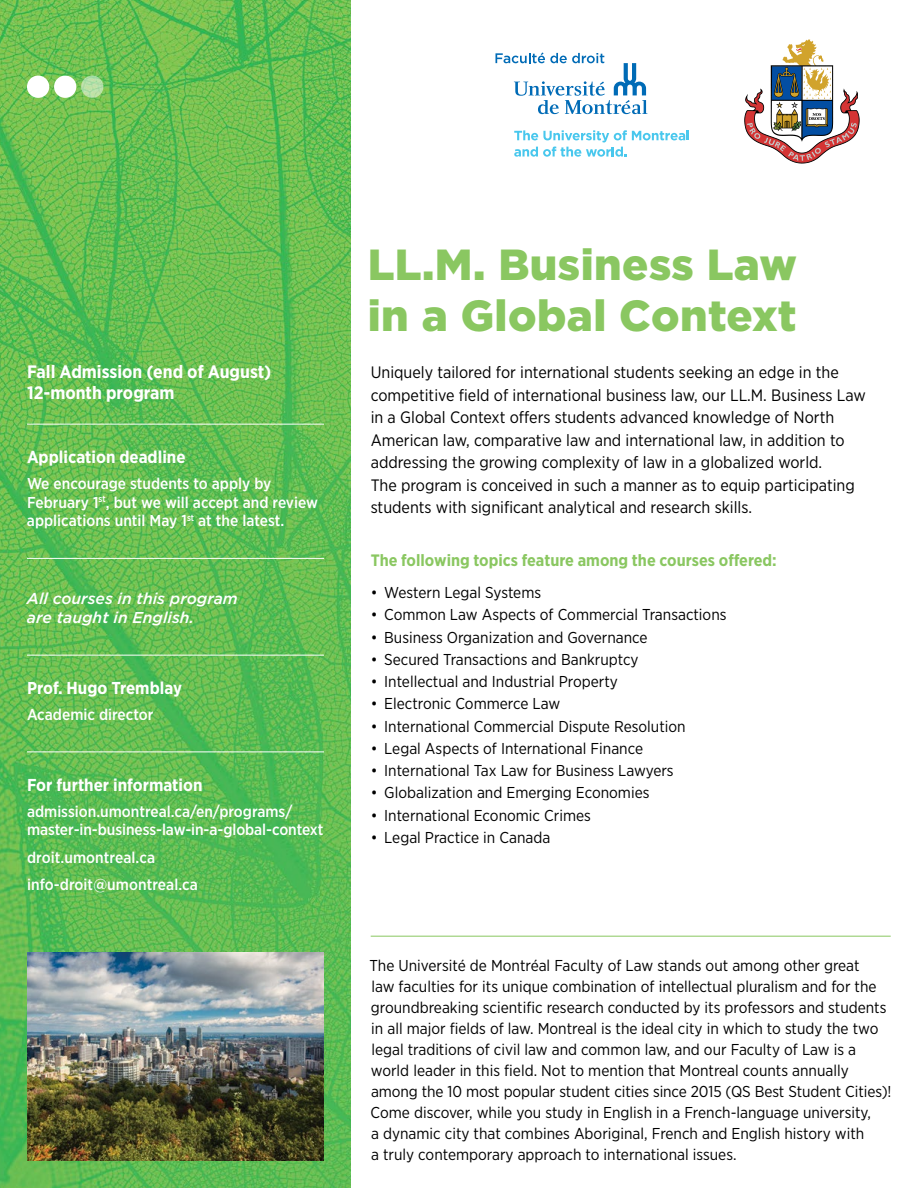
<style>
.page{position:relative;width:918px;height:1188px;background:#fff}
.page>*{position:absolute;margin:0;border:0;box-sizing:border-box;transform-origin:0 0}
.t1{font:900 43.5px/51px "Gotham";letter-spacing:.01em;color:#8ac761}
.t2{font:700 18px/21px "Gotham Narrow";color:#fff}
.t3{font:700 17.25px "Gotham Narrow";color:#fff}
.t4{font:16.5px/22.5px "Gotham Narrow";color:#000}
.t5{font:700 16.5px "Gotham Narrow";color:#8ac761}
.t6{font:15.75px/21px "Gotham Narrow";color:#000}
.t7{font:500 15.75px/18.8px "Gotham Narrow";color:#fff}
.t8{font:italic 500 15.75px/18.8px "Gotham";color:#fff}
</style>
<div class="page">
<img style="left:0;top:0;width:351px;height:1188px">
<img style="left:27px;top:953px;width:297px;height:208px">
<hr style="left:27px;top:424px;width:297px;height:1px;background:#fff">
<hr style="left:27px;top:558px;width:297px;height:1px;background:#fff">
<hr style="left:27px;top:655px;width:297px;height:1px;background:#fff">
<hr style="left:27px;top:752px;width:297px;height:1px;background:#fff">
<hr style="left:371px;top:936px;width:520px;height:1px;background:#8ac761">
<svg style="left:744px;top:39px;width:116px;height:125px"></svg>
<svg style="left:495px;top:53px;width:153px;height:61px"></svg>
<svg style="left:514px;top:130px;width:175px;height:27px"></svg>
<div style="left:27px;top:76px;width:22px;height:22px;background:#fff;border-radius:50%"></div>
<div style="left:54px;top:76px;width:22px;height:22px;background:#fff;border-radius:50%"></div>
<svg style="left:81px;top:76px;width:22px;height:22px"></svg>
<p class="t2" style="left:27px;top:361px;width:246px">Fall Admission (end of August)<br>12-month program</p>
<p class="t3" style="left:27px;top:446px;width:160px">Application deadline</p>
<p class="t7" style="left:27px;top:474px;width:292px">We encourage students to apply by<br>February 1<sup>st</sup>, but we will accept and review applications until May 1<sup>st</sup> at the latest.</p>
<p class="t8" style="left:27px;top:589px;width:212px">All courses in this program are taught in English.</p>
<p class="t3" style="left:27px;top:677px;width:157px">Prof. Hugo Tremblay</p>
<p class="t7" style="left:27px;top:705px;width:128px">Academic director</p>
<p class="t3" style="left:27px;top:774px;width:177px">For further information</p>
<p class="t7" style="left:27px;top:802px;width:298px">admission.umontreal.ca/en/programs/ master-in-business-law-in-a-global-context</p>
<p class="t7" style="left:27px;top:843px;width:172px;line-height:27.5px">droit.umontreal.ca info-droit@umontreal.ca</p>
<h1 class="t1" style="left:368px;top:238px;width:431px">LL.M. Business Law in a Global Context</h1>
<p class="t4" style="left:371px;top:361px;width:497px">Uniquely tailored for international students seeking an edge in the competitive field of international business law, our LL.M. Business Law in a Global Context offers students advanced knowledge of North American law, comparative law and international law, in addition to addressing the growing complexity of law in a globalized world.<br>The program is conceived in such a manner as to equip participating students with significant analytical and research skills.</p>
<p class="t5" style="left:371px;top:549px;width:408px">The following topics feature among the courses offered:</p>
<p class="t6" style="left:371px;top:582px;width:172px">• Western Legal Systems</p>
<p class="t6" style="left:371px;top:604px;width:357px">• Common Law Aspects of Commercial Transactions</p>
<p class="t6" style="left:371px;top:626px;width:278px">• Business Organization and Governance</p>
<p class="t6" style="left:371px;top:648px;width:270px">• Secured Transactions and Bankruptcy</p>
<p class="t6" style="left:371px;top:671px;width:249px">• Intellectual and Industrial Property</p>
<p class="t6" style="left:371px;top:693px;width:191px">• Electronic Commerce Law</p>
<p class="t6" style="left:371px;top:715px;width:317px">• International Commercial Dispute Resolution</p>
<p class="t6" style="left:371px;top:738px;width:274px">• Legal Aspects of International Finance</p>
<p class="t6" style="left:371px;top:760px;width:304px">• International Tax Law for Business Lawyers</p>
<p class="t6" style="left:371px;top:782px;width:280px">• Globalization and Emerging Economies</p>
<p class="t6" style="left:371px;top:804px;width:222px">• International Economic Crimes</p>
<p class="t6" style="left:371px;top:827px;width:181px">• Legal Practice in Canada</p>
<p class="t6" style="left:370px;top:955px;width:524px">The Université de Montréal Faculty of Law stands out among other great<br>law faculties for its unique combination of intellectual pluralism and for the groundbreaking scientific research conducted by its professors and students in all major fields of law. Montreal is the ideal city in which to study the two legal traditions of civil law and common law, and our Faculty of Law is a world leader in this field. Not to mention that Montreal counts annually among the 10 most popular student cities since 2015 (QS Best Student Cities)!<br>Come discover, while you study in English in a French-language university,<br>a dynamic city that combines Aboriginal, French and English history with<br>a truly contemporary approach to international issues.</p>
</div>
